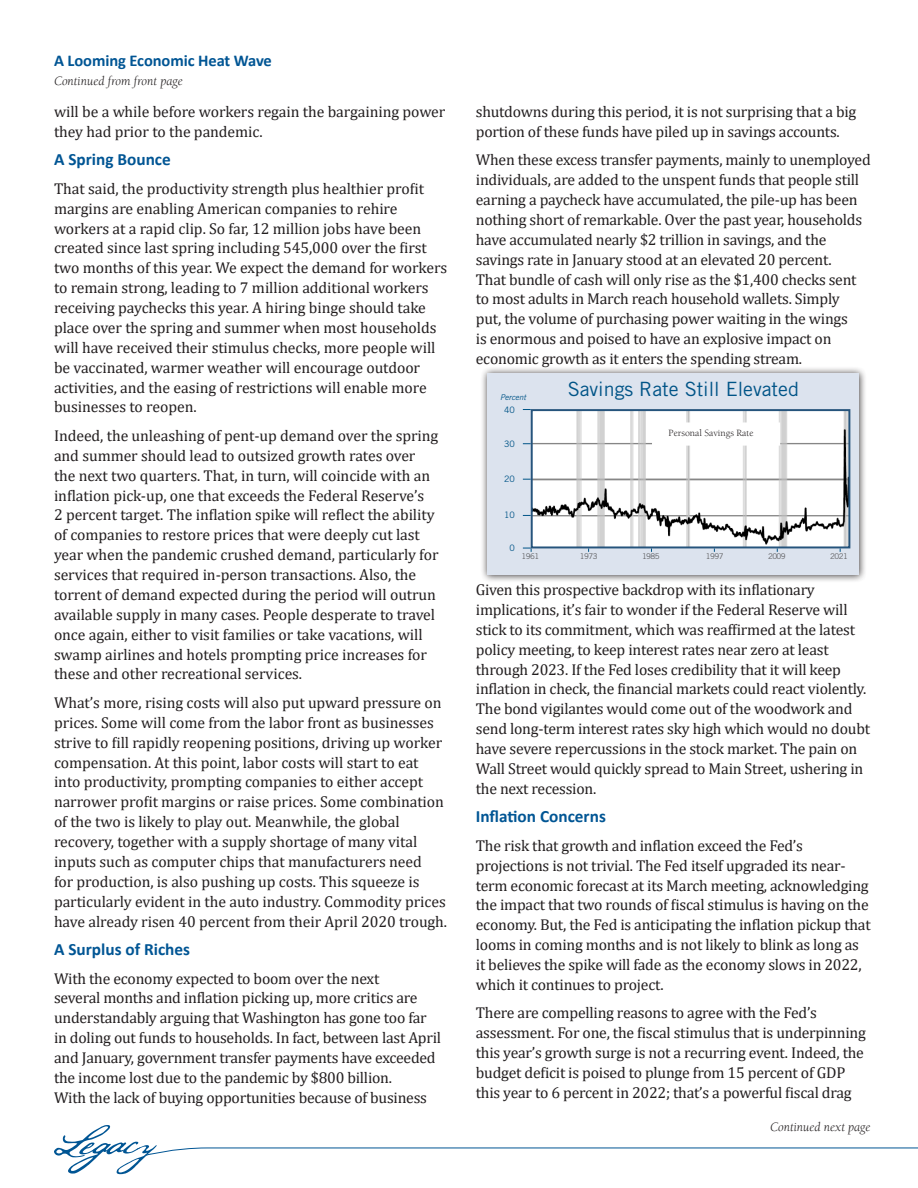
<style>
.page{position:relative;width:918px;height:1188px;background:#fff}
.page>*{position:absolute;margin:0;border:0;box-sizing:border-box;transform-origin:0 0}
.t1{font:19.65px "Trade Gothic LT Std";color:#005487}
.body_10_5_13_25__-10{font:700 17.25px "Calibri";color:#005594}
.body_10_5_13_25__-5t{font:700 17.25px "Calibri";color:#005594}
.subhead_11_13_75_lea{font:700 16.5px "Calibri";letter-spacing:-.005em;color:#005594}
.body_10_5_13_25__-10-2{font:15.75px/19.8px "Cambria";letter-spacing:-.015em;color:#231f20}
.body_10_5_13_25__-5t-2{font:15.75px/19.8px "Cambria";letter-spacing:-.005em;color:#231f20}
.continued_left{font:italic 13.2px "Berkeley Std";color:#231f20}
.continued{font:italic 13.2px "Berkeley Std";color:#231f20}
.t2{font:9.9px "Berkeley Std";color:#231f20}
.t3{font:8.85px "Trade Gothic LT Std";color:#005487}
.t4{font:7.8px "Trade Gothic LT Std";letter-spacing:-.07em;color:#5f5f62}
.t5{font:italic 7.8px "Trade Gothic LT Std";color:#005487}
</style>
<div class="page">
<svg style="left:54px;top:1125px;width:864px;height:49px"></svg>
<div style="left:480px;top:366px;width:387px;height:216px;background:#231f20;opacity:.9"></div>
<div style="left:488px;top:374px;width:371px;height:201px;background:#dce3ee"></div>
<svg style="left:523px;top:548px;width:9px;height:4px"></svg>
<img style="left:534px;top:412px;width:313px;height:133px">
<div style="left:531px;top:409px;width:319px;height:139px;border:2px solid #26547c"></div>
<div style="left:661px;top:428px;width:100px;height:14px;background:#fff"></div>
<p class="subhead_11_13_75_lea" style="left:54px;top:49px;width:219px">A Looming Economic Heat Wave</p>
<p class="continued_left" style="left:54px;top:74px;width:130px">Continued from front page</p>
<p class="body_10_5_13_25__-5t-2" style="left:54px;top:102px;width:393px">will be a while before workers regain the bargaining power they had prior to the pandemic.</p>
<p class="body_10_5_13_25__-5t" style="left:54px;top:147px;width:118px">A Spring Bounce</p>
<p class="body_10_5_13_25__-5t-2" style="left:54px;top:178px;width:395px">That said, the productivity strength plus healthier profit margins are enabling American companies to rehire workers at a rapid clip. So far, 12 million jobs have been created since last spring including 545,000 over the first two months of this year. We expect the demand for workers to remain strong, leading to 7 million additional workers receiving paychecks this year. A hiring binge should take place over the spring and summer when most households will have received their stimulus checks, more people will be vaccinated, warmer weather will encourage outdoor activities, and the easing of restrictions will enable more businesses to reopen.</p>
<p class="body_10_5_13_25__-5t-2" style="left:54px;top:426px;width:386px">Indeed, the unleashing of pent-up demand over the spring and summer should lead to outsized growth rates over the next two quarters. That, in turn, will coincide with an inflation pick-up, one that exceeds the Federal Reserve’s<br>2 percent target. The inflation spike will reflect the ability of companies to restore prices that were deeply cut last year when the pandemic crushed demand, particularly for services that required in-person transactions. Also, the torrent of demand expected during the period will outrun available supply in many cases. People desperate to travel once again, either to visit families or take vacations, will swamp airlines and hotels prompting price increases for these and other recreational services.</p>
<p class="body_10_5_13_25__-5t-2" style="left:54px;top:693px;width:395px">What’s more, rising costs will also put upward pressure on prices. Some will come from the labor front as businesses strive to fill rapidly reopening positions, driving up worker compensation. At this point, labor costs will start to eat into productivity, prompting companies to either accept narrower profit margins or raise prices. Some combination of the two is likely to play out. Meanwhile, the global recovery, together with a supply shortage of many vital inputs such as computer chips that manufacturers need<br>for production, is also pushing up costs. This squeeze is particularly evident in the auto industry. Commodity prices have already risen 40 percent from their April 2020 trough.</p>
<p class="body_10_5_13_25__-10" style="left:54px;top:937px;width:138px">A Surplus of Riches</p>
<p class="body_10_5_13_25__-10-2" style="left:54px;top:968px;width:389px">With the economy expected to boom over the next<br>several months and inflation picking up, more critics are understandably arguing that Washington has gone too far in doling out funds to households. In fact, between last April and January, government transfer payments have exceeded the income lost due to the pandemic by $800 billion.<br>With the lack of buying opportunities because of business</p>
<p class="body_10_5_13_25__-10-2" style="left:476px;top:102px;width:382px">shutdowns during this period, it is not surprising that a big portion of these funds have piled up in savings accounts.</p>
<p class="body_10_5_13_25__-10-2" style="left:476px;top:150px;width:396px">When these excess transfer payments, mainly to unemployed individuals, are added to the unspent funds that people still earning a paycheck have accumulated, the pile-up has been nothing short of remarkable. Over the past year, households have accumulated nearly $2 trillion in savings, and the savings rate in January stood at an elevated 20 percent.<br>That bundle of cash will only rise as the $1,400 checks sent to most adults in March reach household wallets. Simply<br>put, the volume of purchasing power waiting in the wings<br>is enormous and poised to have an explosive impact on economic growth as it enters the spending stream.</p>
<p class="t1" style="left:568px;top:377px;width:233px">Savings Rate Still Elevated</p>
<p class="t2" style="left:669px;top:427px;width:86px">Personal Savings Rate</p>
<p class="t5" style="left:500px;top:392px;width:28px">Percent</p>
<p class="t3" style="left:504px;top:405px;width:12px">40</p>
<p class="t3" style="left:504px;top:438px;width:12px">30</p>
<p class="t3" style="left:504px;top:474px;width:12px">20</p>
<p class="t3" style="left:504px;top:509px;width:12px">10</p>
<p class="t3" style="left:510px;top:543px;width:7px">0</p>
<p class="t4" style="left:522px;top:551px;width:19px">1961</p>
<p class="t4" style="left:580px;top:551px;width:19px">1973</p>
<p class="t4" style="left:642px;top:551px;width:19px">1985</p>
<p class="t4" style="left:706px;top:551px;width:19px">1997</p>
<p class="t4" style="left:768px;top:551px;width:19px">2009</p>
<p class="t4" style="left:830px;top:551px;width:19px">2021</p>
<p class="body_10_5_13_25__-10-2" style="left:476px;top:580px;width:396px">Given this prospective backdrop with its inflationary implications, it’s fair to wonder if the Federal Reserve will stick to its commitment, which was reaffirmed at the latest policy meeting, to keep interest rates near zero at least through 2023. If the Fed loses credibility that it will keep inflation in check, the financial markets could react violently.<br>The bond vigilantes would come out of the woodwork and send long-term interest rates sky high which would no doubt have severe repercussions in the stock market. The pain on Wall Street would quickly spread to Main Street, ushering in the next recession.</p>
<p class="body_10_5_13_25__-10" style="left:476px;top:804px;width:132px">Inflation Concerns</p>
<p class="body_10_5_13_25__-10-2" style="left:476px;top:835px;width:396px">The risk that growth and inflation exceed the Fed’s projections is not trivial. The Fed itself upgraded its near&shy;term economic forecast at its March meeting, acknowledging the impact that two rounds of fiscal stimulus is having on the economy. But, the Fed is anticipating the inflation pickup that looms in coming months and is not likely to blink as long as it believes the spike will fade as the economy slows in 2022, which it continues to project.</p>
<p class="body_10_5_13_25__-10-2" style="left:476px;top:1003px;width:391px">There are compelling reasons to agree with the Fed’s assessment. For one, the fiscal stimulus that is underpinning this year’s growth surge is not a recurring event. Indeed, the budget deficit is poised to plunge from 15 percent of GDP this year to 6 percent in 2022; that’s a powerful fiscal drag</p>
<p class="continued" style="left:770px;top:1120px;width:102px">Continued next page</p>
</div>
